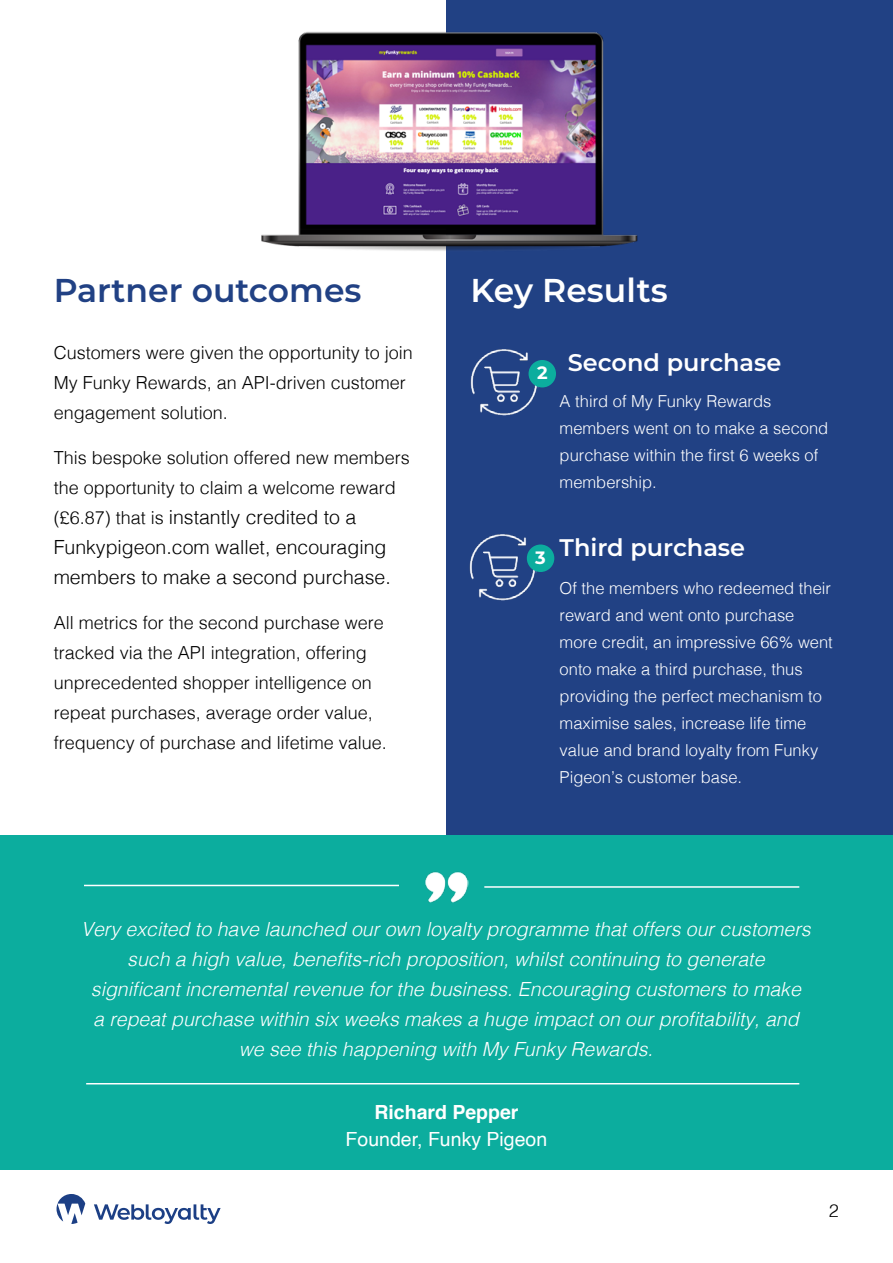
<style>
.page{position:relative;width:893px;height:1263px;background:#fff}
.page>*{position:absolute;margin:0;border:0;box-sizing:border-box;transform-origin:0 0}
.t1{font:600 33px "Montserrat";color:#214184}
.t2{font:600 33px "Montserrat";color:#fff}
.t3{font:600 24px "Montserrat";color:#fff}
.t4{font:italic 300 19.5px/30px "Helvetica";color:#fff;text-align:center}
.t5{font:300 19.5px/30px "Helvetica";color:#000}
.t6{font:19.5px "Helvetica";color:#fff}
.t7{font:700 19.5px "Helvetica";color:#fff}
.t8{font:300 18px/30px "Helvetica";color:#000}
.t9{font:700 17.85px "Montserrat";color:#fff}
.t10{font:300 16.5px/27px "Helvetica";color:#fff}
.s1{font-size:18px}
</style>
<div class="page">
<svg style="left:57px;top:1194px;width:28px;height:30px"></svg>
<svg style="left:94px;top:1204px;width:127px;height:20px"></svg>
<div style="left:446px;top:0;width:447px;height:846px;background:#214184"></div>
<img style="left:470px;top:349px;width:68px;height:67px">
<div style="left:529px;top:360px;width:27px;height:27px;background:#0cad9e;border-radius:50%"></div>
<img style="left:469px;top:534px;width:68px;height:67px">
<div style="left:527px;top:544px;width:27px;height:28px;background:#0cad9e;border-radius:50%"></div>
<div style="left:0;top:836px;width:893px;height:334px;background:#0cad9e"></div>
<img style="left:425px;top:872px;width:43px;height:30px">
<hr style="left:484px;top:886px;width:315px;height:2px;background:#fff">
<hr style="left:84px;top:885px;width:315px;height:1px;background:#fff">
<img style="left:261px;top:31px;width:377px;height:220px">
<hr style="left:86px;top:1083px;width:713px;height:1px;background:#fff">
<h1 class="t1" style="left:54px;top:267px;width:309px">Partner outcomes</h1>
<p class="t8" style="left:54px;top:336px;width:361px">Customers were given the opportunity to join<br>My Funky Rewards, an API-driven customer engagement solution.</p>
<p class="t8" style="left:54px;top:441px;width:358px">This bespoke solution offered new members the opportunity to claim a welcome reward</p>
<p class="t5" style="left:54px;top:501px;width:339px"><span class="s1">(£6.87) that is</span> instantly credited to a<br>Funkypigeon.com wallet, encouraging members to make a second purchase.</p>
<p class="t8" style="left:54px;top:606px;width:335px">All metrics for the second purchase were tracked via the API integration, offering unprecedented shopper intelligence on repeat purchases, average order value, frequency of purchase and lifetime value.</p>
<h1 class="t2" style="left:471px;top:267px;width:199px">Key Results</h1>
<p class="t9" style="left:537px;top:360px;width:12px">2</p>
<h2 class="t3" style="left:568px;top:345px;width:215px">Second purchase</h2>
<p class="t10" style="left:560px;top:386px;width:270px">A third of My Funky Rewards members went on to make a second purchase within the first 6 weeks of membership.</p>
<p class="t9" style="left:535px;top:545px;width:12px">3</p>
<h2 class="t3" style="left:560px;top:531px;width:187px">Third purchase</h2>
<p class="t10" style="left:560px;top:573px;width:275px">Of the members who redeemed their reward and went onto purchase more credit, an impressive 66% went onto make a third purchase, thus providing the perfect mechanism to maximise sales, increase life time value and brand loyalty from Funky<br>Pigeon’s customer base.</p>
<p class="t4" style="left:81px;top:913px;width:731px">Very excited to have launched our own loyalty programme that offers our customers such a high value, benefits-rich proposition, whilst continuing to generate significant incremental revenue for the business. Encouraging customers to make<br>a repeat purchase within six weeks makes a huge impact on our profitability, and we see this happening with My Funky Rewards.</p>
<p class="t7" style="left:374px;top:1097px;width:146px">Richard Pepper</p>
<p class="t6" style="left:346px;top:1124px;width:203px">Founder, Funky Pigeon</p>
<p class="t8" style="left:829px;top:1195px;width:12px">2</p>
</div>
